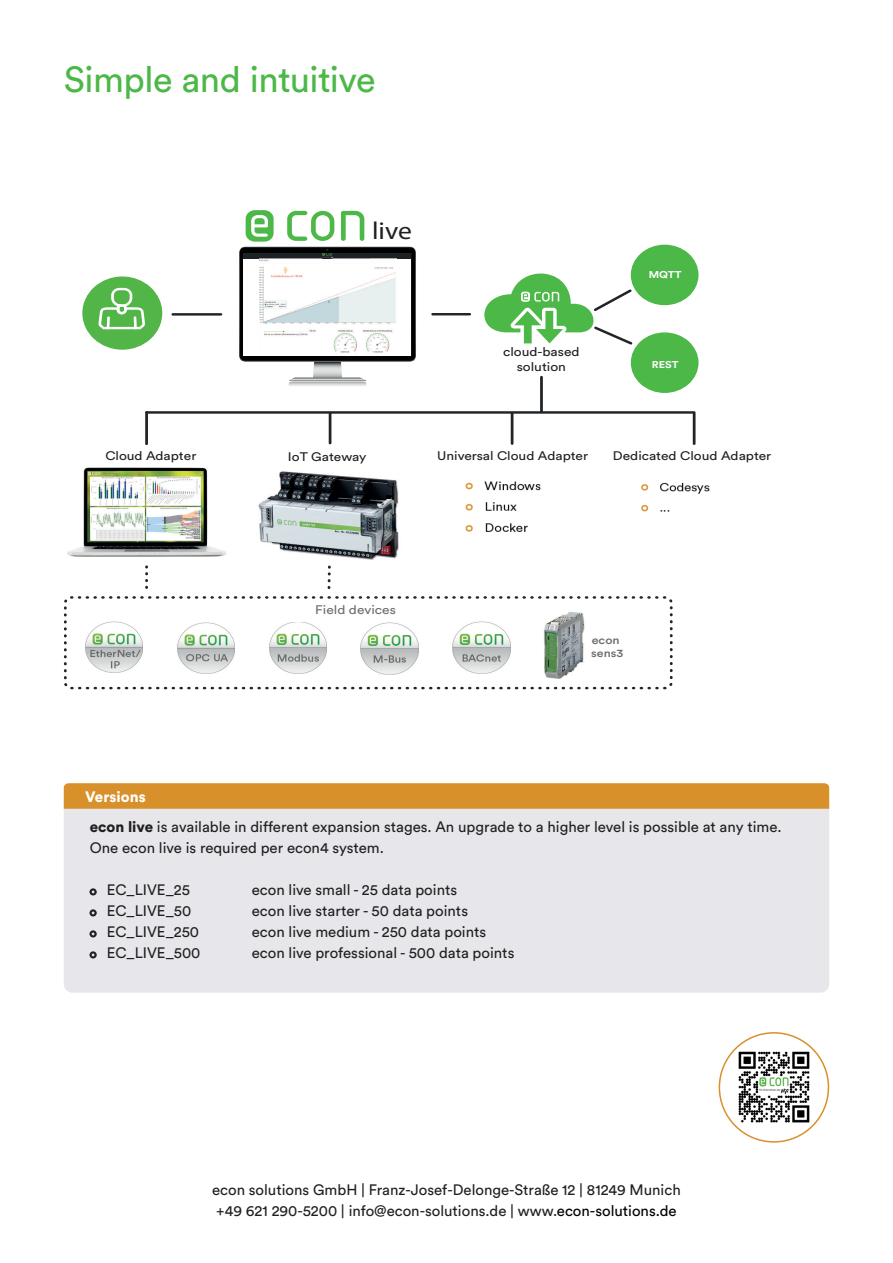
<style>
.page{position:relative;width:893px;height:1263px;background:#fff}
.page>*{position:absolute;margin:0;border:0;box-sizing:border-box;transform-origin:0 0}
.t1{font:36px "Circular Pro";letter-spacing:-.015em;color:#4cb848}
.t2{font:24.6px "Myriad Pro";color:#231f20;scale:1.12 1}
.t3{font:15px/21px "Circular Pro";color:#231f20}
.t4{font:12.3px/14.9px "Circular Pro";color:#231f20;text-align:center;scale:1.12 1}
.t5{font:12.3px "Circular Pro";color:#6c6d70;scale:1.12 1}
.t6{font:500 11.1px/13.4px "Circular Pro";color:#6c6d70;scale:1.12 1}
.t7{font:700 9.9px "Circular Pro";color:#fff;scale:1.12 1}
.s1{font-weight:900;color:#fff}
.s2{font-weight:900}
.s3{font-weight:900;font-size:8.25px}
.s4{color:#000001}
</style>
<div class="page">
<img style="left:731px;top:1044px;width:85px;height:85px">
<div style="left:719px;top:1032px;width:110px;height:111px;border:2px solid #d8902a;border-radius:50%"></div>
<hr style="left:171px;top:313px;width:51px;height:3px;background:#212528">
<svg style="left:64px;top:596px;width:609px;height:93px"></svg>
<hr style="left:540px;top:376px;width:3px;height:37px;background:#212528">
<img style="left:360px;top:623px;width:59px;height:52px">
<img style="left:452px;top:622px;width:59px;height:52px">
<img style="left:268px;top:622px;width:59px;height:52px">
<img style="left:177px;top:622px;width:58px;height:52px">
<img style="left:85px;top:621px;width:58px;height:52px">
<hr style="left:145px;top:411px;width:550px;height:3px;background:#212528">
<hr style="left:145px;top:411px;width:3px;height:34px;background:#212528">
<hr style="left:329px;top:412px;width:2px;height:32px;background:#212528">
<hr style="left:511px;top:412px;width:2px;height:33px;background:#212528">
<svg style="left:145px;top:565px;width:3px;height:24px"></svg>
<svg style="left:328px;top:566px;width:3px;height:23px"></svg>
<svg style="left:82px;top:276px;width:80px;height:74px"></svg>
<svg style="left:484px;top:244px;width:215px;height:151px"></svg>
<img style="left:258px;top:471px;width:141px;height:89px">
<img style="left:542px;top:607px;width:44px;height:71px">
<img style="left:465px;top:481px;width:76px;height:51px">
<img style="left:641px;top:482px;width:69px;height:30px">
<hr style="left:431px;top:313px;width:40px;height:2px;background:#212528">
<hr style="left:693px;top:412px;width:2px;height:33px;background:#212528">
<svg style="left:239px;top:210px;width:177px;height:176px"></svg>
<img style="left:67px;top:468px;width:159px;height:88px">
<div style="left:64px;top:809px;width:765px;height:184px;background:#e7e7eb"></div>
<svg style="left:64px;top:783px;width:765px;height:26px;background:#d8912d"></svg>
<h1 class="t1" style="left:64px;top:55px;width:313px">Simple and intuitive</h1>
<h2 class="t2" style="left:372px;top:216px;width:37px">live</h2>
<p class="t4" style="left:503px;top:344px;width:70px">cloud-based solution</p>
<p class="t7" style="left:649px;top:268px;width:31px">MQTT</p>
<p class="t7" style="left:652px;top:358px;width:25px">REST</p>
<p class="t4" style="left:105px;top:448px;width:83px">Cloud Adapter</p>
<p class="t4" style="left:288px;top:449px;width:72px">IoT Gateway</p>
<p class="t4" style="left:437px;top:448px;width:136px">Universal Cloud Adapter</p>
<p class="t4" style="left:613px;top:448px;width:143px">Dedicated Cloud Adapter</p>
<p class="t5" style="left:315px;top:601px;width:73px">Field devices</p>
<p class="t6" style="left:591px;top:633px;width:30px">econ sens3</p>
<p class="t3" style="left:90px;top:781px;width:693px;line-height:29.7px;text-indent:-5px"><span class="s1">Versions<br></span><span class="s2">econ live</span> is available in different expansion stages. An upgrade to a higher level is possible at any time.</p>
<p class="t3" style="left:90px;top:836px;width:296px">One econ live is required per econ4 system.</p>
<p class="t3" style="left:90px;top:878px;width:102px"><span class="s3">○</span> EC_LIVE_25</p>
<p class="t3" style="left:252px;top:878px;width:207px">econ live small - 25 data points</p>
<p class="t3" style="left:90px;top:899px;width:103px"><span class="s3">○</span> EC_LIVE_50</p>
<p class="t3" style="left:252px;top:899px;width:218px">econ live starter - 50 data points</p>
<p class="t3" style="left:90px;top:920px;width:111px"><span class="s3">○</span> EC_LIVE_250</p>
<p class="t3" style="left:252px;top:920px;width:236px">econ live medium - 250 data points</p>
<p class="t3" style="left:90px;top:941px;width:112px"><span class="s3">○</span> EC_LIVE_500</p>
<p class="t3" style="left:252px;top:941px;width:264px">econ live professional - 500 data points</p>
<p class="t3" style="left:212px;top:1179px;width:470px">econ solutions GmbH | Franz-Josef-Delonge-Straße 12 | 81249 Munich +49 621 290-5200 | info@econ-solutions.de | www.<span class="s4">econ-solutions.de</span></p>
</div>
